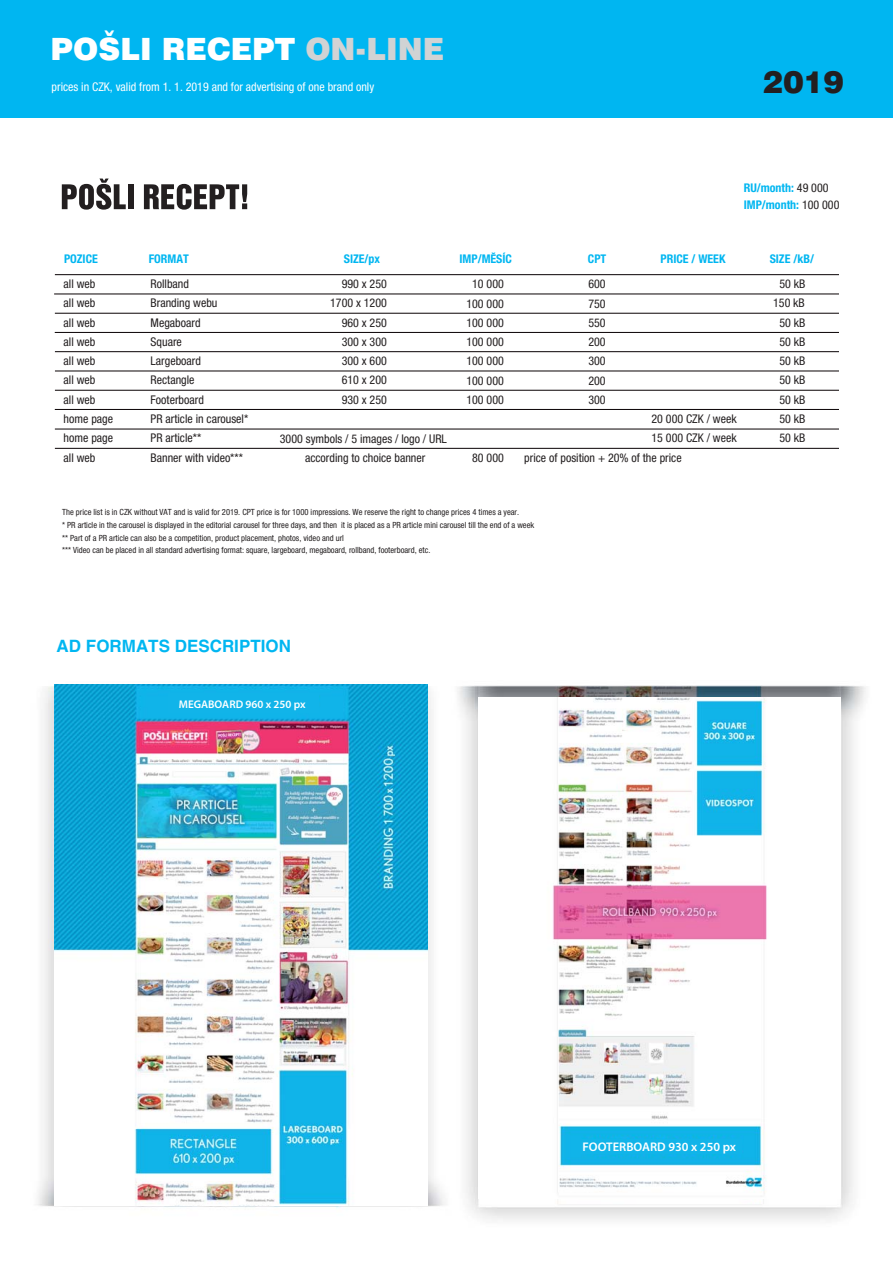
<style>
.page{position:relative;width:893px;height:1263px;background:#fff}
.page>*{position:absolute;margin:0;border:0;box-sizing:border-box;transform-origin:0 0}
.t1{font:900 30.75px "Swiss 721 BTCE";color:#fff}
.t2{font:900 30.75px "Swiss 721 BTCE";color:#231f20}
.t3{font:700 16.95px "Helvetica CE";color:#00b6f1}
.t4{font:600 12.6px "Myriad Pro";color:#fff}
.t5{font:12px/19.2px "Helvetica Neue Cond CE";color:#231f20}
.t6{font:700 12px/17px "Helvetica Neue Cond CE";color:#00b6f1}
.t7{font:12px "Helvetica Neue Cond CE";color:#fff}
.t8{font:600 11.1px "Myriad Pro";color:#fff}
.t9{font:8.55px/12.8px "Helvetica Neue Cond CE";color:#231f20}
.s1{color:#d1d3d4}
.s2{font-weight:400;color:#231f20}
</style>
<div class="page">
<img style="left:37px;top:684px;width:829px;height:536px">
<img style="left:478px;top:697px;width:363px;height:502px">
<div style="left:0;top:0;width:893px;height:117px;background:#00b6f1"></div>
<svg style="left:62px;top:179px;width:64px;height:31px"></svg>
<div style="left:128px;top:184px;width:5px;height:25px;background:#231f20"></div>
<svg style="left:144px;top:184px;width:103px;height:26px"></svg>
<hr style="left:55px;top:274px;width:790px;height:1px;background:#090204">
<hr style="left:54px;top:294px;width:791px;height:1px;background:#090204">
<hr style="left:55px;top:313px;width:790px;height:1px;background:#090204">
<hr style="left:55px;top:332px;width:790px;height:1px;background:#090204">
<hr style="left:55px;top:351px;width:790px;height:1px;background:#090204">
<hr style="left:55px;top:371px;width:790px;height:1px;background:#090204">
<hr style="left:55px;top:390px;width:790px;height:1px;background:#090204">
<hr style="left:55px;top:409px;width:790px;height:1px;background:#090204">
<hr style="left:55px;top:429px;width:790px;height:1px;background:#090204">
<hr style="left:55px;top:448px;width:790px;height:1px;background:#090204">
<img style="left:55px;top:685px;width:373px;height:521px">
<div style="left:840px;top:260px;width:28px;height:203px;background:#fff"></div>
<div style="left:169px;top:693px;width:150px;height:19px;background:#11b4e9"></div>
<div style="left:580px;top:1139px;width:162px;height:14px;background:#11b4e9"></div>
<h1 class="t1" style="left:51px;top:28px;width:395px">POŠLI RECEPT <span class="s1">ON-LINE</span></h1>
<p class="t7" style="left:52px;top:83px;width:324px">prices in CZK, valid from 1. 1. 2019 and for advertising of one brand only</p>
<h1 class="t2" style="left:763px;top:61px;width:82px">2019</h1>
<p class="t6" style="left:744px;top:180px;width:97px">RU/month: <span class="s2">49 000<br></span>IMP/month: <span class="s2">100 000</span></p>
<p class="t6" style="left:459px;top:251px;width:54px">IMP/MĚSÍC</p>
<p class="t6" style="left:660px;top:251px;width:67px">PRICE / WEEK</p>
<p class="t5" style="left:466px;top:276px;width:39px;text-align:center">10 000<br>100 000<br>100 000<br>100 000<br>100 000<br>100 000<br>100 000</p>
<p class="t6" style="left:64px;top:251px;width:35px">POZICE</p>
<p class="t6" style="left:149px;top:251px;width:42px">FORMAT</p>
<p class="t6" style="left:344px;top:251px;width:38px">SIZE/px</p>
<p class="t6" style="left:588px;top:251px;width:20px">CPT</p>
<p class="t6" style="left:770px;top:251px;width:46px">SIZE /kB/</p>
<p class="t5" style="left:588px;top:276px;width:19px;text-align:justify">600<br>750<br>550<br>200<br>300<br>200<br>300</p>
<p class="t5" style="left:780px;top:276px;width:27px">50 kB</p>
<p class="t5" style="left:64px;top:276px;width:51px">all web<br>all web<br>all web<br>all web<br>all web<br>all web<br>all web home page home page all web</p>
<p class="t5" style="left:151px;top:276px;width:99px">Rollband<br>Branding webu<br>Megaboard<br>Square<br>Largeboard<br>Rectangle<br>Footerboard<br>PR article in carousel*<br>PR article**<br>Banner with video***</p>
<p class="t5" style="left:330px;top:276px;width:58px;text-align:right">990 x 250<br>1700 x 1200<br>960 x 250<br>300 x 300<br>300 x 600<br>610 x 200<br>930 x 250</p>
<p class="t5" style="left:773px;top:295px;width:33px">150 kB</p>
<p class="t5" style="left:780px;top:314px;width:27px;text-align:justify">50 kB 50 kB 50 kB 50 kB 50 kB 50 kB</p>
<p class="t5" style="left:652px;top:411px;width:87px">20 000 CZK / week<br>15 000 CZK / week</p>
<p class="t5" style="left:280px;top:430px;width:169px">3000 symbols / 5 images / logo / URL</p>
<p class="t5" style="left:780px;top:430px;width:27px">50 kB</p>
<p class="t5" style="left:305px;top:449px;width:122px">according to choice banner</p>
<p class="t5" style="left:524px;top:449px;width:159px">price of position + 20% of the price</p>
<p class="t5" style="left:472px;top:449px;width:33px">80 000</p>
<p class="t9" style="left:62px;top:507px;width:474px">The price list is in CZK without VAT and is valid for 2019. CPT price is for 1000 impressions. We reserve the right to change prices 4 times a year.<br>* PR article in the carousel is displayed in the editorial carousel for three days, and then it is placed as a PR article mini carousel till the end of a week ** Part of a PR article can also be a competition, product placement, photos, video and url<br>*** Video can be placed in all standard advertising format: square, largeboard, megaboard, rollband, footerboard, etc.</p>
<h2 class="t3" style="left:57px;top:639px;width:236px">AD FORMATS DESCRIPTION</h2>
<p class="t8" style="left:179px;top:697px;width:128px">MEGABOARD 960 x 250 px</p>
<p class="t4" style="left:582px;top:1139px;width:155px">FOOTERBOARD 930 x 250 px</p>
</div>
